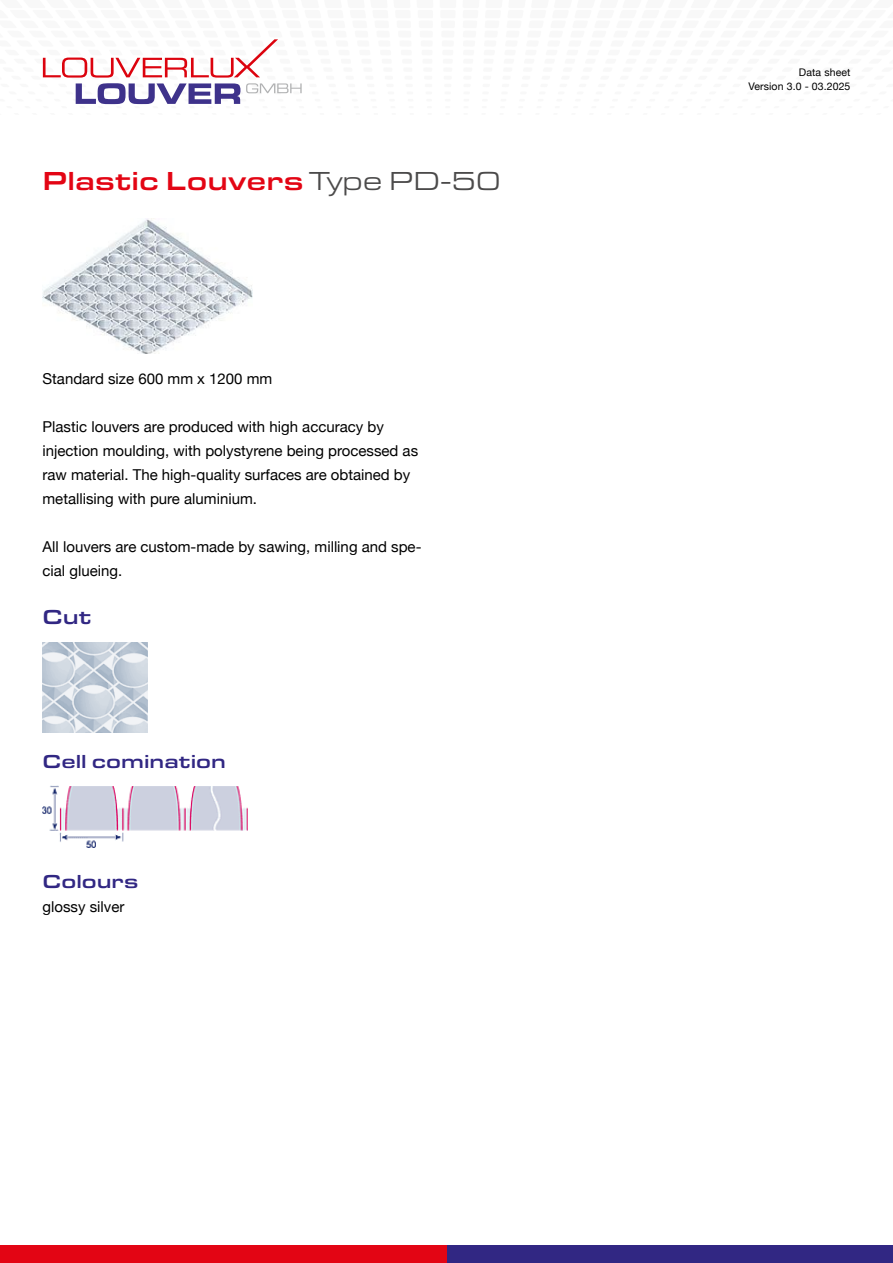
<style>
.page{position:relative;width:893px;height:1263px;background:#fff}
.page>*{position:absolute;margin:0;border:0;box-sizing:border-box;transform-origin:0 0}
.t1{font:500 27px "Eurostile Ext";color:#e30514}
.t2{font:500 21px "Eurostile Ext";color:#312783}
.t3{font:500 19.5px "Eurostile Ext";color:#312783}
.t4{font:15px/24px "Helvetica Neue";color:#000}
.t5{font:10.5px/13.5px "Helvetica Neue";letter-spacing:.01em;color:#000;text-align:right}
.s1{font-weight:400;color:#4b4a4a}
</style>
<div class="page">
<svg style="left:42px;top:39px;width:260px;height:66px"></svg>
<div style="left:446px;top:1246px;width:447px;height:17px;background:#312783"></div>
<div style="left:0;top:1246px;width:446px;height:17px;background:#e30514"></div>
<img style="left:43px;top:218px;width:210px;height:135px">
<img style="left:43px;top:642px;width:105px;height:90px">
<img style="left:43px;top:786px;width:204px;height:62px">
<h1 class="t1" style="left:43px;top:161px;width:459px">Plastic Louvers <span class="s1">Type PD-50</span></h1>
<p class="t4" style="left:43px;top:368px;width:231px">Standard size 600 mm x 1200 mm</p>
<p class="t4" style="left:43px;top:416px;width:377px">Plastic louvers are produced with high accuracy by injection moulding, with polystyrene being processed as raw material. The high-quality surfaces are obtained by metallising with pure aluminium.</p>
<p class="t4" style="left:43px;top:536px;width:380px">All louvers are custom-made by sawing, milling and spe&shy;cial glueing.</p>
<h2 class="t2" style="left:43px;top:602px;width:51px">Cut</h2>
<h3 class="t3" style="left:43px;top:748px;width:185px">Cell comination</h3>
<h3 class="t3" style="left:43px;top:868px;width:97px">Colours</h3>
<p class="t4" style="left:43px;top:896px;width:83px">glossy silver</p>
<p class="t5" style="left:748px;top:66px;width:103px">Data sheet<br>Version 3.0 - 03.2025</p>
</div>
